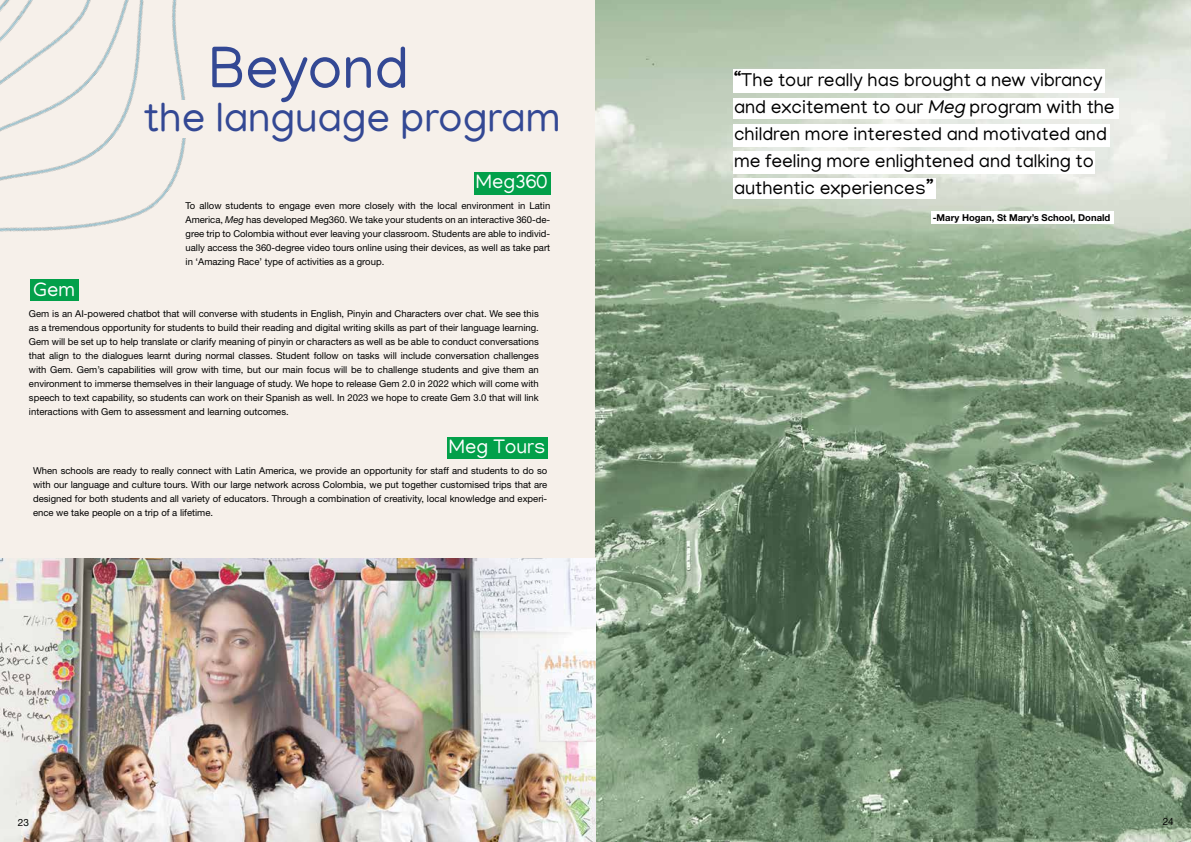
<style>
.page{position:relative;width:1191px;height:842px;background:#f6f0ea}
.page>*{position:absolute;margin:0;border:0;box-sizing:border-box;transform-origin:0 0}
.t1{font:60px "Manjari";color:#334894}
.t2{font:42px "Manjari";color:#334894}
.t3{font:20px "Manjari";color:#fff}
.t4{font:19px/27px "Manjari";color:#000}
.t5{font:10px "Helvetica Neue LT Std";color:#000}
.t6{font:9.5px/14px "Helvetica Neue LT Std";color:#000;text-align:justify}
.t7{font:700 9.5px "Helvetica Neue LT Std";color:#000}
.s1{font-style:italic}
</style>
<div class="page">
<img style="left:595px;top:0;width:596px;height:842px">
<div style="left:733px;top:69px;width:371px;height:24px;background:#fff"></div>
<div style="left:733px;top:98px;width:385px;height:21px;background:#fff"></div>
<div style="left:733px;top:124px;width:376px;height:23px;background:#fff"></div>
<div style="left:733px;top:151px;width:361px;height:22px;background:#fff"></div>
<div style="left:733px;top:178px;width:202px;height:21px;background:#fff"></div>
<div style="left:931px;top:212px;width:183px;height:12px;background:#fff"></div>
<div style="left:474px;top:172px;width:76px;height:23px;background:#02a04a"></div>
<img style="left:0;top:0;width:546px;height:459px">
<div style="left:143px;top:100px;width:85px;height:38px;background:#f6f0ea"></div>
<img style="left:0;top:558px;width:595px;height:284px">
<h1 class="t1" style="left:209px;top:31px;width:201px">Beyond</h1>
<h2 class="t2" style="left:143px;top:92px;width:418px">the language program</h2>
<h3 class="t3" style="left:476px;top:170px;width:73px">Meg360</h3>
<h3 class="t3" style="left:33px;top:277px;width:43px">Gem</h3>
<p class="t6" style="left:186px;top:199px;width:366px">To allow students to engage even more closely with the local environment in Latin America, <span class="s1">Meg</span> has developed Meg360. We take your students on an interactive 360-de&shy;gree trip to Colombia without ever leaving your classroom. Students are able to individ&shy;ually access the 360-degree video tours online using their devices, as well as take part in ‘Amazing Race’ type of activities as a group.</p>
<p class="t6" style="left:29px;top:307px;width:511px">Gem is an AI-powered chatbot that will converse with students in English, Pinyin and Characters over chat. We see this as a tremendous opportunity for students to build their reading and digital writing skills as part of their language learning.<br>Gem will be set up to help translate or clarify meaning of pinyin or characters as well as be able to conduct conversations that align to the dialogues learnt during normal classes. Student follow on tasks will include conversation challenges with Gem. Gem’s capabilities will grow with time, but our main focus will be to challenge students and give them an environment to immerse themselves in their language of study. We hope to release Gem 2.0 in 2022 which will come with speech to text capability, so students can work on their Spanish as well. In 2023 we hope to create Gem 3.0 that will link interactions with Gem to assessment and learning outcomes.</p>
<h3 class="t3" style="left:449px;top:434px;width:98px">Meg Tours</h3>
<p class="t6" style="left:33px;top:464px;width:516px">When schools are ready to really connect with Latin America, we provide an opportunity for staff and students to do so with our language and culture tours. With our large network across Colombia, we put together customised trips that are designed for both students and all variety of educators. Through a combination of creativity, local knowledge and experi&shy;ence we take people on a trip of a lifetime.</p>
<p class="t5" style="left:18px;top:816px;width:13px">23</p>
<h3 class="t4" style="left:734px;top:66px;width:382px">“The tour really has brought a new vibrancy and excitement to our <span class="s1">Meg</span> program with the children more interested and motivated and me feeling more enlightened and talking to authentic experiences”</h3>
<p class="t7" style="left:932px;top:212px;width:179px">-Mary Hogan, St Mary’s School, Donald</p>
<p class="t5" style="left:1162px;top:816px;width:13px">24</p>
</div>
